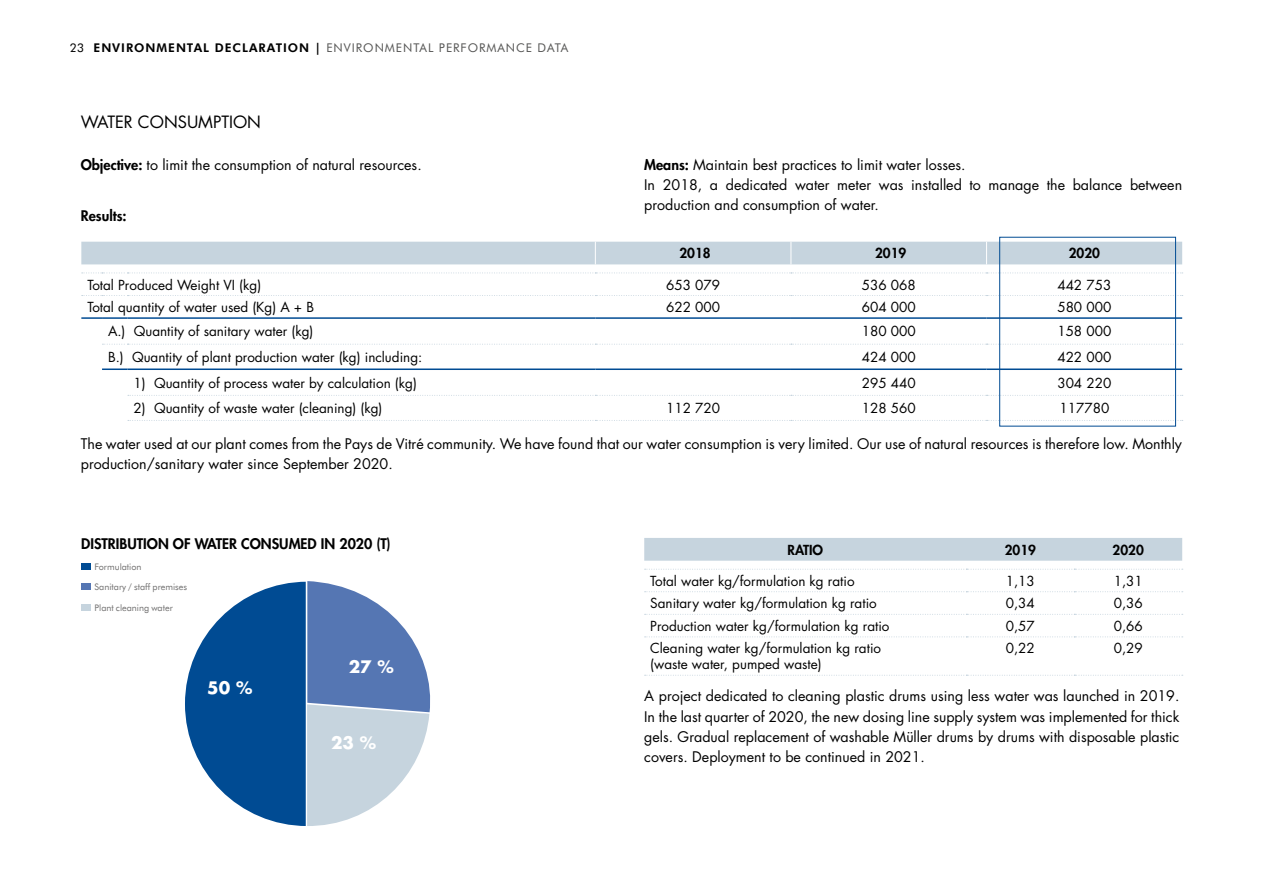
<style>
.page{position:relative;width:1263px;height:893px;background:#fff}
.page>*{position:absolute;margin:0;border:0;box-sizing:border-box;transform-origin:0 0}
.t1{font:700 16.8px "Futura";color:#fff}
.t2{font:16.5px "Futura";color:#000}
.t3{font:14.25px/20.2px "Futura";color:#000}
.t4{font:800 14.25px "Futura";color:#000}
.t5{font:13.5px/15.8px "Futura";color:#000}
.t6{font:800 13.5px "Futura";color:#000}
.t7{font:12px "Futura BT";letter-spacing:.08em;color:#575756}
.t8{font:9px "Futura BT";color:#706f6f}
.s1{color:#000}
.s2{font-weight:700;color:#000}
.s3{font-weight:800}
</style>
<div class="page">
<div style="left:644px;top:538px;width:538px;height:23px;background:#c6d4de"></div>
<svg style="left:645px;top:569px;width:538px;height:1px"></svg>
<svg style="left:645px;top:591px;width:538px;height:1px"></svg>
<svg style="left:645px;top:614px;width:538px;height:1px"></svg>
<svg style="left:645px;top:636px;width:538px;height:1px"></svg>
<svg style="left:645px;top:675px;width:538px;height:1px"></svg>
<svg style="left:82px;top:273px;width:1101px;height:1px"></svg>
<svg style="left:82px;top:295px;width:1101px;height:1px"></svg>
<svg style="left:102px;top:344px;width:1081px;height:1px"></svg>
<svg style="left:128px;top:395px;width:1055px;height:1px"></svg>
<svg style="left:128px;top:420px;width:1055px;height:1px"></svg>
<hr style="left:81px;top:317px;width:21px;height:2px;background:#004b93">
<hr style="left:102px;top:317px;width:26px;height:2px;background:#004b93">
<hr style="left:128px;top:317px;width:467px;height:2px;background:#004b93">
<hr style="left:595px;top:317px;width:196px;height:2px;background:#004b93">
<hr style="left:791px;top:317px;width:195px;height:2px;background:#004b93">
<hr style="left:986px;top:317px;width:196px;height:2px;background:#004b93">
<hr style="left:102px;top:368px;width:26px;height:2px;background:#004b93">
<hr style="left:128px;top:368px;width:467px;height:2px;background:#004b93">
<hr style="left:595px;top:368px;width:196px;height:2px;background:#004b93">
<hr style="left:791px;top:368px;width:195px;height:2px;background:#004b93">
<hr style="left:986px;top:368px;width:196px;height:2px;background:#004b93">
<div style="left:81px;top:242px;width:1101px;height:22px;background:#c6d4de"></div>
<div style="left:999px;top:237px;width:177px;height:189px;border:1px solid #004b93"></div>
<div style="left:81px;top:583px;width:10px;height:6px;background:#5576b3"></div>
<div style="left:81px;top:604px;width:10px;height:7px;background:#c6d4de"></div>
<div style="left:81px;top:564px;width:10px;height:6px;background:#004b93"></div>
<svg style="left:185px;top:581px;width:246px;height:245px"></svg>
<p class="t7" style="left:70px;top:40px;width:500px"><span class="s1">23</span> <span class="s2">ENVIRONMENTAL DECLARATION |</span> ENVIRONMENTAL PERFORMANCE DATA</p>
<p class="t2" style="left:81px;top:111px;width:182px">WATER CONSUMPTION</p>
<p class="t3" style="left:81px;top:154px;width:342px"><span class="s3">Objective:</span> to limit the consumption of natural resources.</p>
<p class="t3" style="left:644px;top:154px;width:539px"><span class="s3">Means:</span> Maintain best practices to limit water losses.<br>In 2018, a dedicated water meter was installed to manage the balance between production and consumption of water.</p>
<p class="t4" style="left:81px;top:206px;width:47px">Results:</p>
<p class="t6" style="left:679px;top:244px;width:33px">2018</p>
<p class="t6" style="left:875px;top:244px;width:33px">2019</p>
<p class="t6" style="left:1069px;top:244px;width:33px">2020</p>
<p class="t5" style="left:87px;top:276px;width:175px">Total Produced Weight VI (kg)</p>
<p class="t5" style="left:666px;top:276px;width:56px">653 079</p>
<p class="t5" style="left:862px;top:276px;width:56px">536 068</p>
<p class="t5" style="left:1057px;top:276px;width:56px">442 753</p>
<p class="t5" style="left:87px;top:299px;width:228px">Total quantity of water used (Kg) A + B</p>
<p class="t5" style="left:666px;top:299px;width:56px">622 000</p>
<p class="t5" style="left:862px;top:299px;width:56px">604 000</p>
<p class="t5" style="left:1057px;top:299px;width:56px">580 000</p>
<p class="t5" style="left:108px;top:323px;width:207px">A.) Quantity of sanitary water (kg)</p>
<p class="t5" style="left:862px;top:323px;width:56px">180 000</p>
<p class="t5" style="left:1057px;top:323px;width:56px">158 000</p>
<p class="t5" style="left:108px;top:349px;width:316px">B.) Quantity of plant production water (kg) including:</p>
<p class="t5" style="left:862px;top:349px;width:56px">424 000</p>
<p class="t5" style="left:1057px;top:349px;width:56px">422 000</p>
<p class="t5" style="left:134px;top:375px;width:285px">1) Quantity of process water by calculation (kg)</p>
<p class="t5" style="left:862px;top:375px;width:56px">295 440</p>
<p class="t5" style="left:1057px;top:375px;width:56px">304 220</p>
<p class="t5" style="left:134px;top:400px;width:250px">2) Quantity of waste water (cleaning) (kg)</p>
<p class="t5" style="left:666px;top:400px;width:56px">112 720</p>
<p class="t5" style="left:862px;top:400px;width:56px">128 560</p>
<p class="t5" style="left:1059px;top:400px;width:51px">117780</p>
<p class="t3" style="left:81px;top:433px;width:1103px">The water used at our plant comes from the Pays de Vitré community. We have found that our water consumption is very limited. Our use of natural resources is therefore low. Monthly production/sanitary water since September 2020.</p>
<p class="t4" style="left:81px;top:534px;width:311px">DISTRIBUTION OF WATER CONSUMED IN 2020 (T)</p>
<p class="t8" style="left:95px;top:581px;width:94px">Sanitary / staff premises</p>
<p class="t8" style="left:95px;top:602px;width:80px">Plant cleaning water</p>
<p class="t8" style="left:95px;top:561px;width:49px">Formulation</p>
<p class="t1" style="left:207px;top:676px;width:47px">50 %</p>
<p class="t1" style="left:349px;top:655px;width:47px">27 %</p>
<p class="t1" style="left:331px;top:731px;width:47px">23 %</p>
<p class="t6" style="left:787px;top:541px;width:37px">RATIO</p>
<p class="t6" style="left:1005px;top:541px;width:33px">2019</p>
<p class="t6" style="left:1113px;top:541px;width:33px">2020</p>
<p class="t5" style="left:650px;top:573px;width:206px">Total water kg/formulation kg ratio</p>
<p class="t5" style="left:1006px;top:573px;width:31px">1,13</p>
<p class="t5" style="left:1114px;top:573px;width:31px">1,31</p>
<p class="t5" style="left:650px;top:595px;width:228px">Sanitary water kg/formulation kg ratio</p>
<p class="t5" style="left:1006px;top:595px;width:31px">0,34</p>
<p class="t5" style="left:1114px;top:595px;width:31px">0,36</p>
<p class="t5" style="left:650px;top:618px;width:241px">Production water kg/formulation kg ratio</p>
<p class="t5" style="left:1006px;top:618px;width:31px">0,57</p>
<p class="t5" style="left:1114px;top:618px;width:31px">0,66</p>
<p class="t5" style="left:650px;top:640px;width:232px">Cleaning water kg/formulation kg ratio (waste water, pumped waste)</p>
<p class="t5" style="left:1006px;top:640px;width:31px">0,22</p>
<p class="t5" style="left:1114px;top:640px;width:31px">0,29</p>
<p class="t3" style="left:644px;top:686px;width:537px;text-align:justify">A project dedicated to cleaning plastic drums using less water was launched in 2019.<br>In the last quarter of 2020, the new dosing line supply system was implemented for thick gels. Gradual replacement of washable Müller drums by drums with disposable plastic covers. Deployment to be continued in 2021.</p>
</div>
